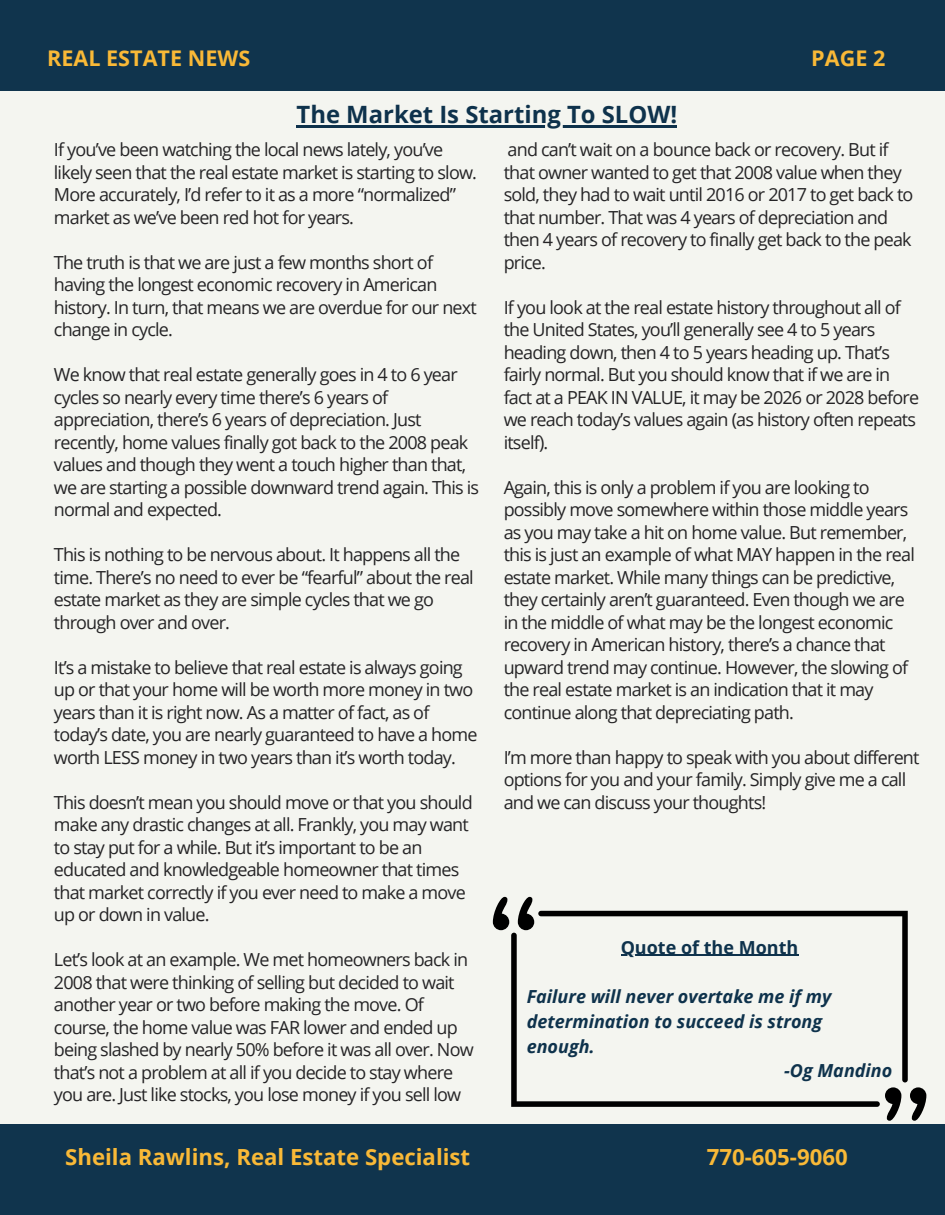
<style>
.page{position:relative;width:945px;height:1215px;background:#f4f5f0}
.page>*{position:absolute;margin:0;border:0;box-sizing:border-box;transform-origin:0 0}
.t1{font:700 23.85px "Open Sans";color:#0e324c}
.t2{font:700 22.2px "Open Sans";color:#f9b937}
.t3{font:700 21.6px "Open Sans";color:#f9b937}
.t4{font:18px/22.5px "Open Sans";letter-spacing:-.045em;color:#252426}
.t5{font:italic 700 18px "Open Sans";color:#0e324c}
.t6{font:700 18px "Open Sans";color:#0e324c}
</style>
<div class="page">
<div style="left:0;top:0;width:945px;height:91px;background:#0e324c"></div>
<div style="left:0;top:1124px;width:945px;height:91px;background:#0e324c"></div>
<svg style="left:518px;top:897px;width:16px;height:33px"></svg>
<svg style="left:493px;top:897px;width:16px;height:33px"></svg>
<svg style="left:885px;top:1087px;width:16px;height:34px"></svg>
<svg style="left:910px;top:1087px;width:16px;height:34px"></svg>
<svg style="left:538px;top:911px;width:370px;height:171px"></svg>
<svg style="left:511px;top:933px;width:369px;height:174px"></svg>
<hr style="left:297px;top:126px;width:380px;height:2px;background:#0e324c">
<hr style="left:621px;top:955px;width:177px;height:1px;background:#0e324c">
<h1 class="t3" style="left:47px;top:43px;width:205px">REAL ESTATE NEWS</h1>
<h1 class="t3" style="left:811px;top:43px;width:76px">PAGE 2</h1>
<p class="t1" style="left:297px;top:98px;width:382px">The Market Is Starting To SLOW!</p>
<p class="t4" style="left:54px;top:138px;width:425px">If you’ve been watching the local news lately, you’ve likely seen that the real estate market is starting to slow.<br>More accurately, I’d refer to it as a more “normalized” market as we’ve been red hot for years.</p>
<p class="t4" style="left:54px;top:250px;width:424px">The truth is that we are just a few months short of having the longest economic recovery in American history. In turn, that means we are overdue for our next change in cycle.</p>
<p class="t4" style="left:54px;top:363px;width:427px">We know that real estate generally goes in 4 to 6 year cycles so nearly every time there’s 6 years of appreciation, there’s 6 years of depreciation. Just recently, home values finally got back to the 2008 peak values and though they went a touch higher than that, we are starting a possible downward trend again. This is normal and expected.</p>
<p class="t4" style="left:54px;top:543px;width:421px">This is nothing to be nervous about. It happens all the time. There’s no need to ever be “fearful” about the real estate market as they are simple cycles that we go through over and over.</p>
<p class="t4" style="left:54px;top:655px;width:425px">It’s a mistake to believe that real estate is always going up or that your home will be worth more money in two years than it is right now. As a matter of fact, as of today’s date, you are nearly guaranteed to have a home worth LESS money in two years than it’s worth today.</p>
<p class="t4" style="left:54px;top:790px;width:420px">This doesn’t mean you should move or that you should make any drastic changes at all. Frankly, you may want to stay put for a while. But it’s important to be an educated and knowledgeable homeowner that times that market correctly if you ever need to make a move up or down in value.</p>
<p class="t4" style="left:54px;top:948px;width:421px">Let’s look at an example. We met homeowners back in 2008 that were thinking of selling but decided to wait another year or two before making the move. Of course, the home value was FAR lower and ended up being slashed by nearly 50% before it was all over. Now that’s not a problem at all if you decide to stay where you are. Just like stocks, you lose money if you sell low</p>
<p class="t4" style="left:504px;top:138px;width:411px">and can’t wait on a bounce back or recovery. But if that owner wanted to get that 2008 value when they sold, they had to wait until 2016 or 2017 to get back to that number. That was 4 years of depreciation and then 4 years of recovery to finally get back to the peak price.</p>
<p class="t4" style="left:504px;top:295px;width:417px">If you look at the real estate history throughout all of the United States, you’ll generally see 4 to 5 years heading down, then 4 to 5 years heading up. That’s fairly normal. But you should know that if we are in fact at a PEAK IN VALUE, it may be 2026 or 2028 before we reach today’s values again (as history often repeats itself).</p>
<h3 class="t4" style="left:504px;top:475px;width:413px">Again, this is only a problem if you are looking to possibly move somewhere within those middle years as you may take a hit on home value. But remember, this is just an example of what MAY happen in the real estate market. While many things can be predictive, they certainly aren’t guaranteed. Even though we are in the middle of what may be the longest economic recovery in American history, there’s a chance that upward trend may continue. However, the slowing of the real estate market is an indication that it may continue along that depreciating path.</h3>
<h3 class="t4" style="left:504px;top:745px;width:417px">I’m more than happy to speak with you about different options for you and your family. Simply give me a call and we can discuss your thoughts!</h3>
<p class="t6" style="left:621px;top:934px;width:179px">Quote of the Month</p>
<p class="t5" style="left:527px;top:984px;width:306px">Failure will never overtake me if my</p>
<p class="t5" style="left:527px;top:1009px;width:297px">determination to succeed is strong</p>
<p class="t5" style="left:527px;top:1033px;width:70px">enough.</p>
<p class="t5" style="left:784px;top:1058px;width:110px">-Og Mandino</p>
<p class="t2" style="left:65px;top:1142px;width:407px">Sheila Rawlins, Real Estate Specialist</p>
<p class="t2" style="left:707px;top:1142px;width:142px">770-605-9060</p>
</div>
